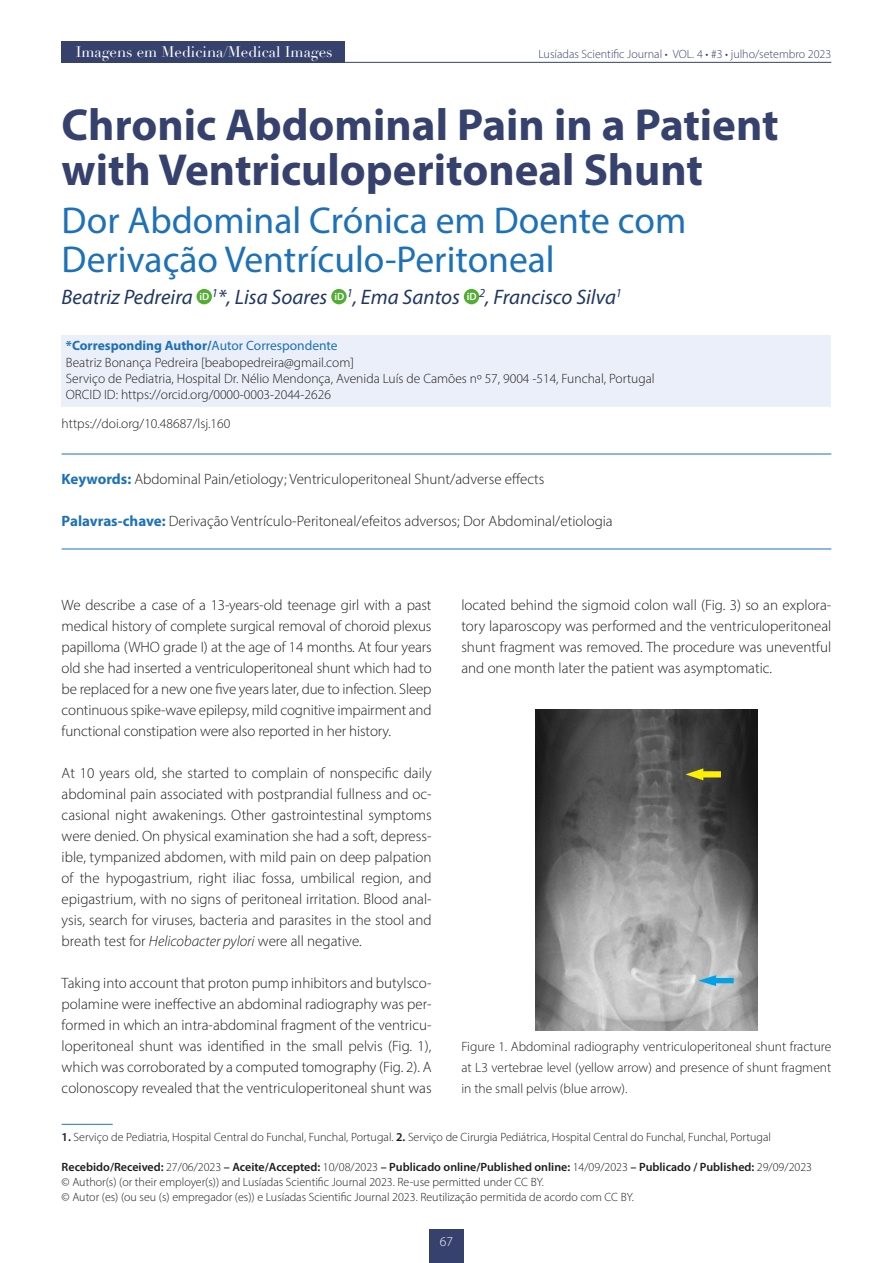
<style>
.page{position:relative;width:893px;height:1263px;background:#fff}
.page>*{position:absolute;margin:0;border:0;box-sizing:border-box;transform-origin:0 0}
.t1{font:700 45px/45px "Myriad Pro";color:#36426d}
.t2{font:37.5px/39px "Myriad Pro";color:#1d71b8}
.t3{font:italic 21px "Myriad Pro";color:#203663}
.t4{font:300 15px/21px "Myriad Pro";color:#1d1d1b;text-align:justify}
.t5{font:15px "Didot";color:#fff}
.t6{font:300 13.5px/16.2px "Myriad Pro";color:#1d1d1b}
.t7{font:300 13.5px "Myriad Pro";color:#fff}
.t8{font:300 12px/15px "Myriad Pro";color:#1d1d1b}
.t9{font:300 12px "Myriad Pro";color:#36426d}
.s1{font-weight:700;color:#1d71b8}
.s2{font-weight:400;color:#1d71b8}
.s3{font-style:italic}
.s4{font-weight:600}
</style>
<div class="page">
<hr style="left:62px;top:62px;width:769px;height:1px;background:#36426d">
<div style="left:429px;top:1229px;width:34px;height:34px;background:#36426d"></div>
<div style="left:62px;top:41px;width:283px;height:21px;background:#36426d"></div>
<div style="left:62px;top:336px;width:769px;height:22px;background:#ebeff9"></div>
<div style="left:62px;top:352px;width:769px;height:22px;background:#ebeff9"></div>
<div style="left:62px;top:368px;width:769px;height:22px;background:#ebeff9"></div>
<div style="left:62px;top:384px;width:769px;height:22px;background:#ebeff9"></div>
<hr style="left:62px;top:454px;width:769px;height:1px;background:#1d71b8">
<hr style="left:62px;top:549px;width:769px;height:1px;background:#1d71b8">
<div style="left:196px;top:289px;width:16px;height:15px;background:#52ae32;border-radius:50%"></div>
<div style="left:331px;top:289px;width:16px;height:15px;background:#52ae32;border-radius:50%"></div>
<div style="left:464px;top:289px;width:15px;height:15px;background:#52ae32;border-radius:50%"></div>
<hr style="left:62px;top:1124px;width:51px;height:1px;background:#1d71b8">
<img style="left:535px;top:710px;width:223px;height:320px">
<p class="t5" style="left:76px;top:43px;width:258px">Imagens em Medicina/Medical Images</p>
<p class="t9" style="left:538px;top:46px;width:294px">Lusíadas Scientific Journal • VOL. 4 • #3 • julho/setembro 2023</p>
<h1 class="t1" style="left:62px;top:101px;width:718px">Chronic Abdominal Pain in a Patient with Ventriculoperitoneal Shunt</h1>
<h2 class="t2" style="left:62px;top:200px;width:626px">Dor Abdominal Crónica em Doente com<br>Derivação Ventrículo‑Peritoneal</h2>
<h3 class="t3" style="left:62px;top:284px;width:562px">Beatriz Pedreira <sup>iD</sup> <sup>1</sup>*, Lisa Soares <sup>iD</sup> <sup>1</sup>, Ema Santos <sup>iD</sup> <sup>2</sup>, Francisco Silva<sup>1</sup></h3>
<p class="t6" style="left:66px;top:338px;width:590px"><span class="s1">*Corresponding Author/</span><span class="s2">Autor Correspondente<br></span>Beatriz Bonança Pedreira [beabopedreira@gmail.com]<br>Serviço de Pediatria, Hospital Dr. Nélio Mendonça, Avenida Luís de Camões nº 57, 9004 ‑514, Funchal, Portugal ORCID ID: https://orcid.org/0000‑0003‑2044‑2626</p>
<p class="t6" style="left:62px;top:415px;width:170px">https://doi.org/10.48687/lsj.160</p>
<p class="t4" style="left:62px;top:469px;width:484px"><span class="s1">Keywords:</span> Abdominal Pain/etiology; Ventriculoperitoneal Shunt/adverse effects</p>
<p class="t4" style="left:62px;top:511px;width:552px"><span class="s1">Palavras‑chave:</span> Derivação Ventrículo‑Peritoneal/efeitos adversos; Dor Abdominal/etiologia</p>
<p class="t4" style="left:62px;top:595px;width:371px">We describe a case of a 13‑years‑old teenage girl with a past medical history of complete surgical removal of choroid plexus papilloma (WHO grade I) at the age of 14 months. At four years old she had inserted a ventriculoperitoneal shunt which had to be replaced for a new one five years later, due to infection. Sleep continuous spike‑wave epilepsy, mild cognitive impairment and functional constipation were also reported in her history.</p>
<p class="t4" style="left:62px;top:763px;width:371px">At 10 years old, she started to complain of nonspecific daily abdominal pain associated with postprandial fullness and oc‑ casional night awakenings. Other gastrointestinal symptoms were denied. On physical examination she had a soft, depress‑ ible, tympanized abdomen, with mild pain on deep palpation of the hypogastrium, right iliac fossa, umbilical region, and epigastrium, with no signs of peritoneal irritation. Blood anal‑ ysis, search for viruses, bacteria and parasites in the stool and breath test for <span class="s3">Helicobacter pylori</span> were all negative.</p>
<p class="t4" style="left:62px;top:973px;width:371px">Taking into account that proton pump inhibitors and butylsco‑ polamine were ineffective an abdominal radiography was per‑ formed in which an intra‑abdominal fragment of the ventricu‑ loperitoneal shunt was identified in the small pelvis (Fig. 1), which was corroborated by a computed tomography (Fig. 2). A colonoscopy revealed that the ventriculoperitoneal shunt was</p>
<p class="t4" style="left:461px;top:595px;width:371px">located behind the sigmoid colon wall (Fig. 3) so an explora‑ tory laparoscopy was performed and the ventriculoperitoneal shunt fragment was removed. The procedure was uneventful and one month later the patient was asymptomatic.</p>
<p class="t6" style="left:461px;top:1036px;width:371px;line-height:21px;text-align:justify">Figure 1. Abdominal radiography ventriculoperitoneal shunt fracture at L3 vertebrae level (yellow arrow) and presence of shunt fragment in the small pelvis (blue arrow).</p>
<p class="t8" style="left:62px;top:1130px;width:711px"><span class="s4">1.</span> Serviço de Pediatria, Hospital Central do Funchal, Funchal, Portugal. <span class="s4">2.</span> Serviço de Cirurgia Pediátrica, Hospital Central do Funchal, Funchal, Portugal</p>
<p class="t8" style="left:62px;top:1160px;width:752px"><span class="s4">Recebido/Received:</span> 27/06/2023 <span class="s4">– Aceite/Accepted:</span> 10/08/2023 <span class="s4">– Publicado online/Published online:</span> 14/09/2023 <span class="s4">– Publicado / Published:</span> 29/09/2023 © Author(s) (or their employer(s)) and Lusíadas Scientific Journal 2023. Re‑use permitted under CC BY.<br>© Autor (es) (ou seu (s) empregador (es)) e Lusíadas Scientific Journal 2023. Reutilização permitida de acordo com CC BY.</p>
<p class="t7" style="left:440px;top:1233px;width:15px">67</p>
</div>
